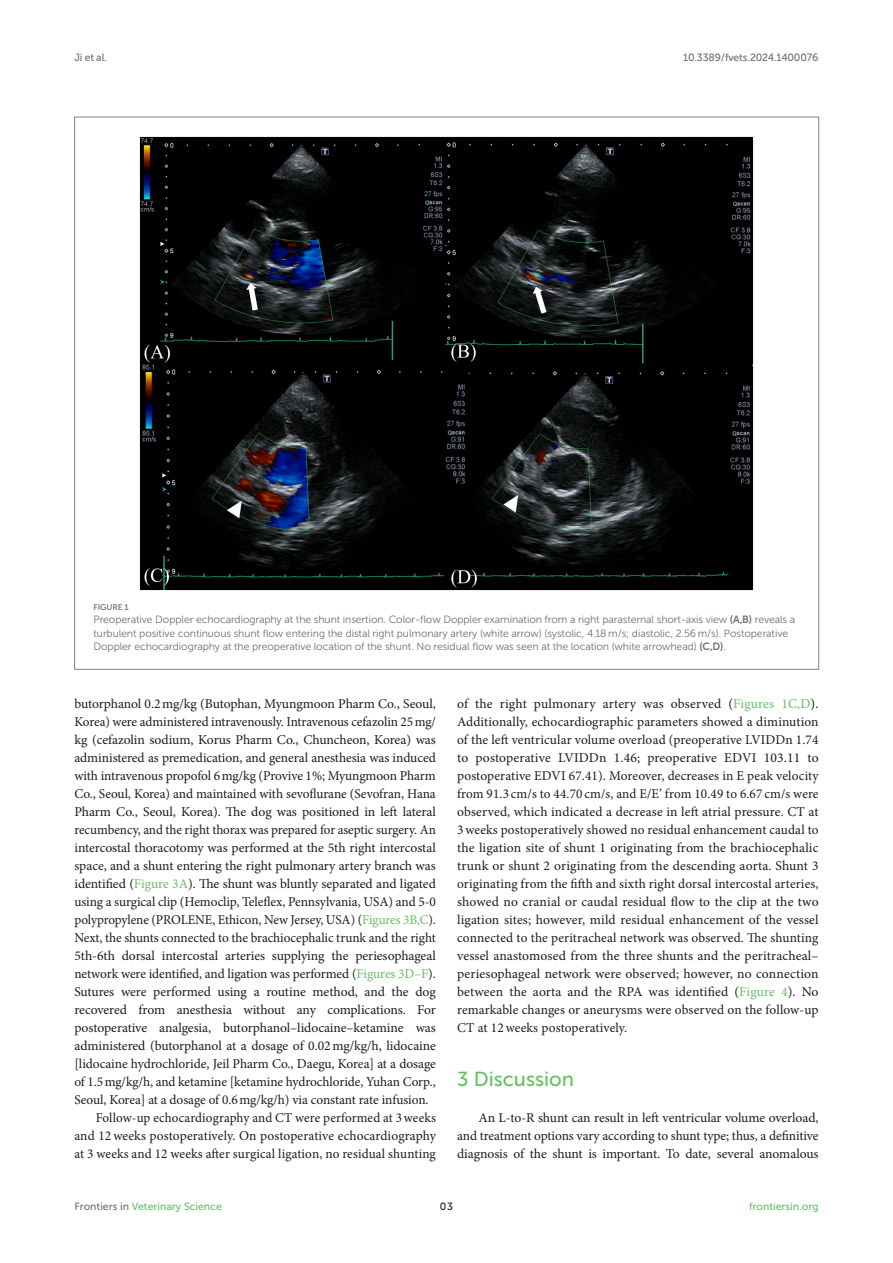
<style>
.page{position:relative;width:893px;height:1263px;background:#fff}
.page>*{position:absolute;margin:0;border:0;box-sizing:border-box;transform-origin:0 0}
.HEAD_1{font:20.25px "Museo Sans 500";color:#65c161}
.TEXT{font:13.5px/18px "Minion Pro";letter-spacing:.005em;color:#1b1c1b;text-align:justify}
.TEXT_FLUSH{font:13.5px/18px "Minion Pro";letter-spacing:-.01em;color:#1b1c1b;text-align:justify}
.FIG_HD{font:10.5px/13.5px "Museo Sans 300";letter-spacing:-.01em;color:#706f70}
.t1{font:10.5px "Museo Sans 500";color:#65c161}
.t2{font:10.5px "Museo Sans 500";letter-spacing:-.015em;color:#706f70}
.t3{font:10.5px "Museo Sans 500";color:#1b1c1b}
.FIG_HD-2{font:8.25px "Museo Sans 700";letter-spacing:-.01em;color:#7e7f7f}
.s1{font-family:"Museo Sans 700"}
.s2{color:#65c161}
.s3{color:#706f70}
</style>
<div class="page">
<img style="left:139px;top:136px;width:615px;height:455px">
<p class="t2" style="left:74px;top:51px;width:34px">Ji et al.</p>
<p class="t2" style="left:683px;top:51px;width:137px">10.3389/fvets.2024.1400076</p>
<p class="FIG_HD-2" style="left:94px;top:602px;width:37px">FIGURE 1</p>
<p class="FIG_HD" style="left:94px;top:613px;width:703px">Preoperative Doppler echocardiography at the shunt insertion. Color-flow Doppler examination from a right parasternal short-axis view <span class="s1">(A,B)</span> reveals a turbulent positive continuous shunt flow entering the distal right pulmonary artery (white arrow) (systolic, 4.18 m/s; diastolic, 2.56 m/s). Postoperative<br>Doppler echocardiography at the preoperative location of the shunt. No residual flow was seen at the location (white arrowhead) <span class="s1">(C,D)</span>.</p>
<p class="TEXT" style="left:74px;top:695px;width:363px">butorphanol 0.2mg/kg (Butophan, Myungmoon Pharm Co., Seoul, Korea) were administered intravenously. Intravenous cefazolin 25mg/ kg (cefazolin sodium, Korus Pharm Co., Chuncheon, Korea) was administered as premedication, and general anesthesia was induced with intravenous propofol 6mg/kg (Provive 1%; Myungmoon Pharm Co., Seoul, Korea) and maintained with sevoflurane (Sevofran, Hana Pharm Co., Seoul, Korea). The dog was positioned in left lateral recumbency, and the right thorax was prepared for aseptic surgery. An intercostal thoracotomy was performed at the 5th right intercostal space, and a shunt entering the right pulmonary artery branch was identified (<span class="s2">Figure 3A</span>). The shunt was bluntly separated and ligated using a surgical clip (Hemoclip, Teleflex, Pennsylvania, USA) and 5-0 polypropylene (PROLENE, Ethicon, New Jersey, USA) (<span class="s2">Figures 3B,C</span>).<br>Next, the shunts connected to the brachiocephalic trunk and the right 5th-6th dorsal intercostal arteries supplying the periesophageal network were identified, and ligation was performed (<span class="s2">Figures 3D–F</span>).<br>Sutures were performed using a routine method, and the dog recovered from anesthesia without any complications. For postoperative analgesia, butorphanol–lidocaine–ketamine was administered (butorphanol at a dosage of 0.02mg/kg/h, lidocaine [lidocaine hydrochloride, Jeil Pharm Co., Daegu, Korea] at a dosage of 1.5mg/kg/h, and ketamine [ketamine hydrochloride, Yuhan Corp., Seoul, Korea] at a dosage of 0.6mg/kg/h) via constant rate infusion.</p>
<p class="TEXT" style="left:74px;top:1109px;width:363px;text-indent:21px">Follow-up echocardiography and CT were performed at 3weeks and 12weeks postoperatively. On postoperative echocardiography at 3 weeks and 12 weeks after surgical ligation, no residual shunting</p>
<p class="TEXT" style="left:457px;top:695px;width:363px">of the right pulmonary artery was observed (<span class="s2">Figures 1C,D</span>).<br>Additionally, echocardiographic parameters showed a diminution of the left ventricular volume overload (preoperative LVIDDn 1.74 to postoperative LVIDDn 1.46; preoperative EDVI 103.11 to postoperative EDVI 67.41). Moreover, decreases in E peak velocity from 91.3 cm/s to 44.70 cm/s, and E/E’ from 10.49 to 6.67 cm/s were observed, which indicated a decrease in left atrial pressure. CT at 3weeks postoperatively showed no residual enhancement caudal to the ligation site of shunt 1 originating from the brachiocephalic trunk or shunt 2 originating from the descending aorta. Shunt 3 originating from the fifth and sixth right dorsal intercostal arteries, showed no cranial or caudal residual flow to the clip at the two ligation sites; however, mild residual enhancement of the vessel connected to the peritracheal network was observed. The shunting vessel anastomosed from the three shunts and the peritracheal– periesophageal network were observed; however, no connection between the aorta and the RPA was identified (<span class="s2">Figure 4</span>). No remarkable changes or aneurysms were observed on the follow-up CT at 12weeks postoperatively.</p>
<p class="HEAD_1" style="left:457px;top:1068px;width:119px">3 Discussion</p>
<p class="TEXT_FLUSH" style="left:457px;top:1109px;width:363px;text-indent:21px">An L-to-R shunt can result in left ventricular volume overload, and treatment options vary according to shunt type; thus, a definitive diagnosis of the shunt is important. To date, several anomalous</p>
<p class="t1" style="left:74px;top:1200px;width:149px"><span class="s3">Frontiers in</span> Veterinary Science</p>
<p class="t3" style="left:440px;top:1200px;width:15px">03</p>
<p class="t1" style="left:749px;top:1200px;width:71px">frontiersin.org</p>
</div>
